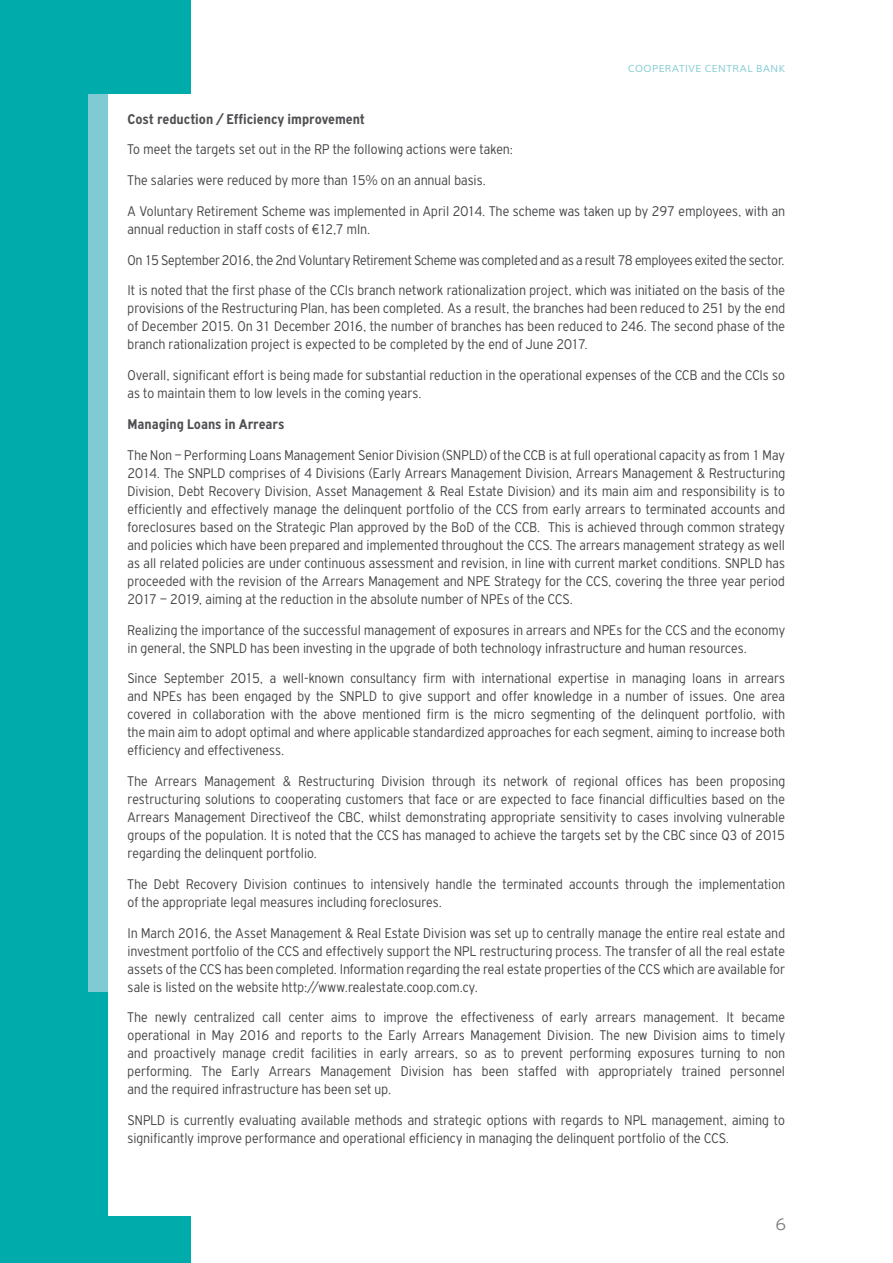
<style>
.page{position:relative;width:893px;height:1263px;background:#fff}
.page>*{position:absolute;margin:0;border:0;box-sizing:border-box;transform-origin:0 0}
.t1{font:300 18px "PF Highway Sans Pro";color:#818084}
.t2{font:300 15px/18px "PF Highway Gothic Cond";letter-spacing:.01em;color:#454347}
.t3{font:700 15px "PF Highway Gothic Cond";color:#504f53}
.t4{font:9.9px "Aka Acid GR Muli";letter-spacing:.05em;color:#80cbd3}
</style>
<div class="page">
<div style="left:0;top:1px;width:190px;height:1262px;background:#00abab"></div>
<div style="left:108px;top:94px;width:675px;height:1122px;background:#fff"></div>
<div style="left:88px;top:94px;width:20px;height:898px;background:#80cbd3"></div>
<p class="t4" style="left:628px;top:62px;width:158px">COOPERATIVE CENTRAL BANK</p>
<p class="t3" style="left:128px;top:111px;width:239px">Cost reduction / Efficiency improvement</p>
<p class="t2" style="left:128px;top:134px;width:659px;line-height:30.8px">To meet the targets set out in the RP the following actions were taken:<br>The salaries were reduced by more than 15% on an annual basis.<br>A Voluntary Retirement Scheme was implemented in April 2014. The scheme was taken up by 297 employees, with an</p>
<p class="t2" style="left:128px;top:214px;width:659px;line-height:30.8px">annual reduction in staff costs of €12,7 mln.<br>On 15 September 2016, the 2nd Voluntary Retirement Scheme was completed and as a result 78 employees exited the sector.<br>It is noted that the first phase of the CCIs branch network rationalization project, which was initiated on the basis of the</p>
<p class="t2" style="left:128px;top:300px;width:659px;text-align:justify">provisions of the Restructuring Plan, has been completed. As a result, the branches had been reduced to 251 by the end of December 2015. On 31 December 2016, the number of branches has been reduced to 246. The second phase of the branch rationalization project is expected to be completed by the end of June 2017.</p>
<p class="t2" style="left:128px;top:366px;width:659px">Overall, significant effort is being made for substantial reduction in the operational expenses of the CCB and the CCIs so as to maintain them to low levels in the coming years.</p>
<p class="t3" style="left:128px;top:416px;width:158px">Managing Loans in Arrears</p>
<p class="t2" style="left:128px;top:446px;width:659px;text-align:justify">The Non – Performing Loans Management Senior Division (SNPLD) of the CCB is at full operational capacity as from 1 May 2014. The SNPLD comprises of 4 Divisions (Early Arrears Management Division, Arrears Management &amp; Restructuring Division, Debt Recovery Division, Asset Management &amp; Real Estate Division) and its main aim and responsibility is to efficiently and effectively manage the delinquent portfolio of the CCS from early arrears to terminated accounts and foreclosures based on the Strategic Plan approved by the BoD of the CCB. This is achieved through common strategy and policies which have been prepared and implemented throughout the CCS. The arrears management strategy as well as all related policies are under continuous assessment and revision, in line with current market conditions. SNPLD has proceeded with the revision of the Arrears Management and NPE Strategy for the CCS, covering the three year period 2017 – 2019, aiming at the reduction in the absolute number of NPEs of the CCS.</p>
<p class="t2" style="left:128px;top:621px;width:659px">Realizing the importance of the successful management of exposures in arrears and NPEs for the CCS and the economy in general, the SNPLD has been investing in the upgrade of both technology infrastructure and human resources.</p>
<p class="t2" style="left:128px;top:669px;width:659px;text-align:justify">Since September 2015, a well-known consultancy firm with international expertise in managing loans in arrears and NPEs has been engaged by the SNPLD to give support and offer knowledge in a number of issues. One area covered in collaboration with the above mentioned firm is the micro segmenting of the delinquent portfolio, with the main aim to adopt optimal and where applicable standardized approaches for each segment, aiming to increase both efficiency and effectiveness.</p>
<p class="t2" style="left:128px;top:772px;width:659px;text-align:justify">The Arrears Management &amp; Restructuring Division through its network of regional offices has been proposing restructuring solutions to cooperating customers that face or are expected to face financial difficulties based on the Arrears Management Directiveof the CBC, whilst demonstrating appropriate sensitivity to cases involving vulnerable groups of the population. It is noted that the CCS has managed to achieve the targets set by the CBC since Q3 of 2015 regarding the delinquent portfolio.</p>
<p class="t2" style="left:128px;top:875px;width:659px">The Debt Recovery Division continues to intensively handle the terminated accounts through the implementation of the appropriate legal measures including foreclosures.</p>
<p class="t2" style="left:128px;top:924px;width:659px;text-align:justify">In March 2016, the Asset Management &amp; Real Estate Division was set up to centrally manage the entire real estate and investment portfolio of the CCS and effectively support the NPL restructuring process. The transfer of all the real estate assets of the CCS has been completed. Information regarding the real estate properties of the CCS which are available for sale is listed on the website http://www.realestate.coop.com.cy.</p>
<p class="t2" style="left:128px;top:1008px;width:659px;text-align:justify">The newly centralized call center aims to improve the effectiveness of early arrears management. It became operational in May 2016 and reports to the Early Arrears Management Division. The new Division aims to timely and proactively manage credit facilities in early arrears, so as to prevent performing exposures turning to non performing. The Early Arrears Management Division has been staffed with appropriately trained personnel and the required infrastructure has been set up.</p>
<p class="t2" style="left:128px;top:1111px;width:659px">SNPLD is currently evaluating available methods and strategic options with regards to NPL management, aiming to significantly improve performance and operational efficiency in managing the delinquent portfolio of the CCS.</p>
<p class="t1" style="left:775px;top:1213px;width:12px">6</p>
</div>
